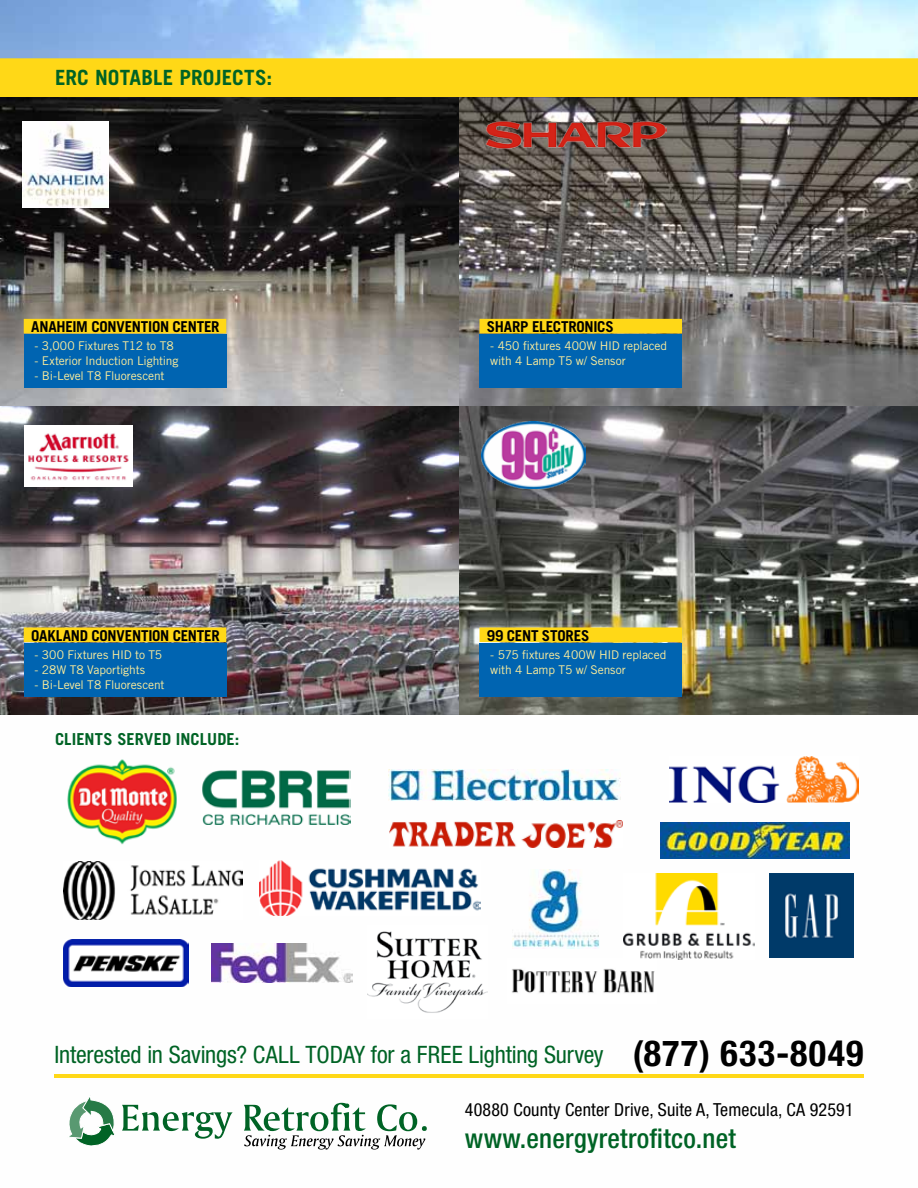
<style>
.page{position:relative;width:918px;height:1188px;background:#fff}
.page>*{position:absolute;margin:0;border:0;box-sizing:border-box;transform-origin:0 0}
.t1{font:700 condensed 36px "Helvetica Neue LT Std";letter-spacing:.035em;color:#000}
.t2{font:500 condensed 27px "Helvetica Neue LT Std";letter-spacing:.01em;color:#006325}
.t3{font:condensed 24px "Helvetica Neue LT Std";letter-spacing:-.005em;color:#006325}
.t4{font:700 21px "Trade Gothic LT Std";letter-spacing:.005em;color:#006325}
.t5{font:condensed 18px "Helvetica Neue LT Std";letter-spacing:.01em;color:#000}
.t6{font:700 16.5px "Trade Gothic LT Std";letter-spacing:.005em;color:#006325}
.t7{font:700 15px "Trade Gothic LT Std";letter-spacing:-.015em;color:#000}
.t8{font:12px/15px "Trade Gothic LT Std";letter-spacing:-.01em;color:#ffee9b}
</style>
<div class="page">
<img style="left:0;top:0;width:918px;height:1078px">
<div style="left:0;top:58px;width:918px;height:39px;background:#ffd817"></div>
<svg style="left:69px;top:1097px;width:358px;height:53px"></svg>
<hr style="left:54px;top:1074px;width:810px;height:3px;background:#ffd817">
<img style="left:0;top:97px;width:918px;height:618px">
<div style="left:24px;top:334px;width:202px;height:53px;background:#0064b1"></div>
<div style="left:480px;top:334px;width:202px;height:53px;background:#0064b1"></div>
<div style="left:24px;top:643px;width:202px;height:53px;background:#0064b1"></div>
<div style="left:480px;top:643px;width:202px;height:53px;background:#0064b1"></div>
<div style="left:24px;top:319px;width:202px;height:14px;background:#ffd817"></div>
<div style="left:480px;top:319px;width:202px;height:14px;background:#ffd817"></div>
<div style="left:24px;top:627px;width:202px;height:15px;background:#ffd817"></div>
<div style="left:480px;top:627px;width:202px;height:15px;background:#ffd817"></div>
<img style="left:22px;top:122px;width:86px;height:86px">
<img style="left:483px;top:117px;width:183px;height:36px">
<img style="left:482px;top:421px;width:103px;height:68px">
<img style="left:25px;top:426px;width:108px;height:61px">
<img style="left:65px;top:756px;width:113px;height:92px">
<img style="left:202px;top:770px;width:148px;height:54px">
<img style="left:660px;top:822px;width:190px;height:36px">
<img style="left:389px;top:821px;width:233px;height:26px">
<img style="left:259px;top:861px;width:222px;height:55px">
<img style="left:388px;top:769px;width:232px;height:31px">
<img style="left:670px;top:756px;width:188px;height:47px">
<img style="left:63px;top:940px;width:126px;height:47px">
<img style="left:367px;top:926px;width:120px;height:93px">
<img style="left:212px;top:944px;width:141px;height:39px">
<img style="left:508px;top:959px;width:148px;height:44px">
<img style="left:769px;top:873px;width:85px;height:85px">
<img style="left:513px;top:869px;width:88px;height:80px">
<img style="left:624px;top:874px;width:131px;height:86px">
<img style="left:63px;top:862px;width:180px;height:57px">
<h3 class="t4" style="left:55px;top:65px;width:219px">ERC NOTABLE PROJECTS:</h3>
<p class="t7" style="left:31px;top:318px;width:190px">ANAHEIM CONVENTION CENTER</p>
<p class="t7" style="left:487px;top:318px;width:128px">SHARP ELECTRONICS</p>
<p class="t8" style="left:35px;top:338px;width:141px">- 3,000 Fixtures T12 to T8</p>
<p class="t8" style="left:35px;top:353px;width:145px">- Exterior Induction Lighting</p>
<p class="t8" style="left:35px;top:368px;width:132px">- Bi-Level T8 Fluorescent</p>
<p class="t8" style="left:490px;top:338px;width:178px">- 450 fixtures 400W HID replaced with 4 Lamp T5 w/ Sensor</p>
<p class="t7" style="left:31px;top:626px;width:190px">OAKLAND CONVENTION CENTER</p>
<p class="t7" style="left:487px;top:626px;width:104px">99 CENT STORES</p>
<p class="t8" style="left:35px;top:647px;width:129px">- 300 Fixtures HID to T5</p>
<p class="t8" style="left:35px;top:662px;width:112px">- 28W T8 Vaportights</p>
<p class="t8" style="left:35px;top:677px;width:132px">- Bi-Level T8 Fluorescent</p>
<h3 class="t6" style="left:55px;top:729px;width:186px">CLIENTS SERVED INCLUDE:</h3>
<p class="t8" style="left:490px;top:647px;width:178px">- 575 fixtures 400W HID replaced with 4 Lamp T5 w/ Sensor</p>
<h3 class="t3" style="left:54px;top:1041px;width:551px">Interested in Savings? CALL TODAY for a FREE Lighting Survey</h3>
<h1 class="t1" style="left:633px;top:1031px;width:232px">(877) 633-8049</h1>
<h3 class="t5" style="left:465px;top:1099px;width:390px">40880 County Center Drive, Suite A, Temecula, CA 92591</h3>
<h2 class="t2" style="left:465px;top:1122px;width:273px">www.energyretrofitco.net</h2>
</div>
